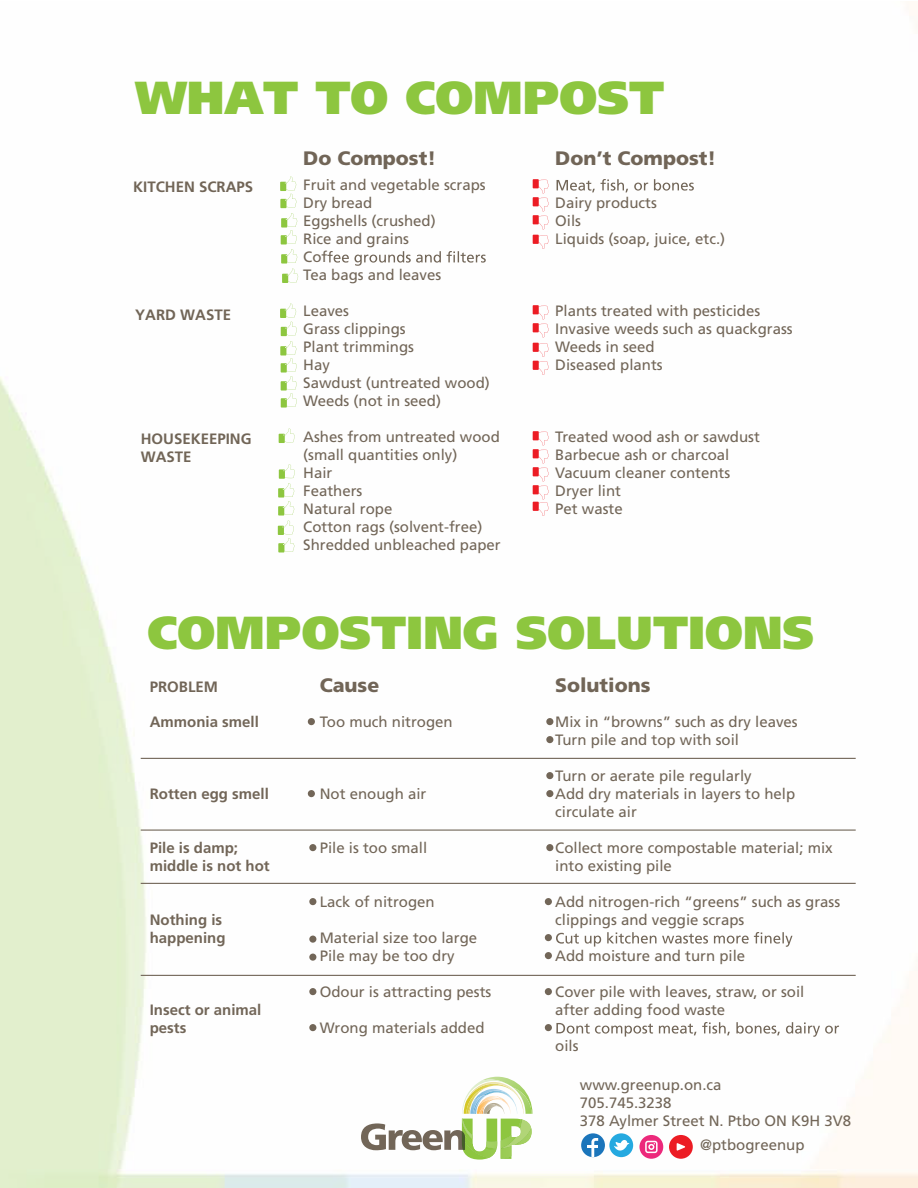
<style>
.page{position:relative;width:918px;height:1188px;background:#fff}
.page>*{position:absolute;margin:0;border:0;box-sizing:border-box;transform-origin:0 0}
.t1{font:900 46.2px "Frutiger LT Std";color:#8dc63f}
.t2{font:900 19.5px "Frutiger LT Std";color:#716557}
.t3{font:15px/18px "Frutiger LT Std";color:#726658}
.t4{font:700 15px/18px "Frutiger LT Std";color:#726658}
.t5{font:700 15px/18px "Frutiger LT Std";color:#716557}
</style>
<div class="page">
<img style="left:0;top:176px;width:918px;height:1012px">
<svg style="left:327px;top:251px;width:159px;height:15px"></svg>
<svg style="left:557px;top:179px;width:137px;height:13px"></svg>
<div style="left:278px;top:543px;width:6px;height:9px;background:#8dc63f"></div>
<div style="left:278px;top:526px;width:6px;height:9px;background:#8dc63f"></div>
<svg style="left:282px;top:521px;width:12px;height:31px"></svg>
<div style="left:278px;top:506px;width:6px;height:10px;background:#8dc63f"></div>
<div style="left:278px;top:488px;width:6px;height:10px;background:#8dc63f"></div>
<div style="left:279px;top:469px;width:6px;height:10px;background:#8dc63f"></div>
<svg style="left:283px;top:464px;width:12px;height:51px"></svg>
<div style="left:279px;top:434px;width:6px;height:9px;background:#8dc63f"></div>
<svg style="left:283px;top:429px;width:12px;height:13px"></svg>
<div style="left:280px;top:309px;width:6px;height:9px;background:#8dc63f"></div>
<div style="left:280px;top:346px;width:6px;height:9px;background:#8dc63f"></div>
<div style="left:281px;top:363px;width:6px;height:10px;background:#8dc63f"></div>
<div style="left:281px;top:381px;width:6px;height:10px;background:#8dc63f"></div>
<div style="left:281px;top:398px;width:6px;height:10px;background:#8dc63f"></div>
<div style="left:281px;top:327px;width:6px;height:9px;background:#8dc63f"></div>
<svg style="left:285px;top:304px;width:12px;height:103px"></svg>
<div style="left:282px;top:274px;width:6px;height:9px;background:#8dc63f"></div>
<svg style="left:287px;top:269px;width:11px;height:13px"></svg>
<div style="left:281px;top:254px;width:6px;height:10px;background:#8dc63f"></div>
<div style="left:280px;top:182px;width:6px;height:9px;background:#8dc63f"></div>
<div style="left:280px;top:199px;width:7px;height:9px;background:#8dc63f"></div>
<div style="left:281px;top:218px;width:6px;height:10px;background:#8dc63f"></div>
<div style="left:281px;top:235px;width:6px;height:9px;background:#8dc63f"></div>
<svg style="left:285px;top:177px;width:12px;height:86px"></svg>
<div style="left:533px;top:179px;width:6px;height:9px;background:#ec1c24"></div>
<div style="left:533px;top:197px;width:6px;height:9px;background:#ec1c24"></div>
<div style="left:533px;top:215px;width:6px;height:9px;background:#ec1c24"></div>
<svg style="left:539px;top:180px;width:10px;height:49px"></svg>
<div style="left:533px;top:235px;width:6px;height:9px;background:#ec1c24"></div>
<svg style="left:539px;top:235px;width:10px;height:14px"></svg>
<div style="left:533px;top:361px;width:6px;height:9px;background:#ec1c24"></div>
<div style="left:533px;top:343px;width:6px;height:9px;background:#ec1c24"></div>
<svg style="left:539px;top:343px;width:10px;height:32px"></svg>
<div style="left:533px;top:323px;width:6px;height:9px;background:#ec1c24"></div>
<div style="left:533px;top:305px;width:6px;height:9px;background:#ec1c24"></div>
<svg style="left:539px;top:306px;width:10px;height:31px"></svg>
<div style="left:533px;top:502px;width:6px;height:9px;background:#ec1c24"></div>
<div style="left:533px;top:485px;width:6px;height:9px;background:#ec1c24"></div>
<div style="left:533px;top:467px;width:6px;height:9px;background:#ec1c24"></div>
<div style="left:533px;top:449px;width:6px;height:9px;background:#ec1c24"></div>
<div style="left:533px;top:431px;width:6px;height:9px;background:#ec1c24"></div>
<svg style="left:539px;top:432px;width:10px;height:84px"></svg>
<svg style="left:556px;top:932px;width:237px;height:15px"></svg>
<svg style="left:556px;top:1022px;width:283px;height:15px"></svg>
<hr style="left:141px;top:758px;width:715px;height:1px;background:#726658">
<hr style="left:141px;top:830px;width:715px;height:1px;background:#726658">
<hr style="left:141px;top:883px;width:715px;height:1px;background:#726658">
<hr style="left:141px;top:975px;width:715px;height:1px;background:#726658">
<div style="left:308px;top:718px;width:7px;height:7px;background:#726658;border-radius:50%"></div>
<div style="left:308px;top:790px;width:7px;height:7px;background:#726658;border-radius:50%"></div>
<div style="left:309px;top:844px;width:8px;height:7px;background:#726658;border-radius:50%"></div>
<div style="left:309px;top:898px;width:8px;height:7px;background:#726658;border-radius:50%"></div>
<div style="left:309px;top:935px;width:8px;height:8px;background:#726658;border-radius:50%"></div>
<div style="left:309px;top:953px;width:8px;height:8px;background:#726658;border-radius:50%"></div>
<div style="left:309px;top:988px;width:8px;height:7px;background:#726658;border-radius:50%"></div>
<div style="left:309px;top:1024px;width:8px;height:7px;background:#726658;border-radius:50%"></div>
<div style="left:545px;top:988px;width:7px;height:7px;background:#726658;border-radius:50%"></div>
<div style="left:545px;top:1024px;width:7px;height:7px;background:#726658;border-radius:50%"></div>
<div style="left:545px;top:952px;width:7px;height:7px;background:#726658;border-radius:50%"></div>
<div style="left:545px;top:934px;width:7px;height:7px;background:#726658;border-radius:50%"></div>
<div style="left:545px;top:898px;width:7px;height:7px;background:#726658;border-radius:50%"></div>
<div style="left:546px;top:844px;width:8px;height:7px;background:#726658;border-radius:50%"></div>
<div style="left:546px;top:772px;width:8px;height:7px;background:#726658;border-radius:50%"></div>
<div style="left:546px;top:790px;width:8px;height:7px;background:#726658;border-radius:50%"></div>
<div style="left:546px;top:718px;width:8px;height:7px;background:#726658;border-radius:50%"></div>
<div style="left:546px;top:736px;width:8px;height:7px;background:#726658;border-radius:50%"></div>
<svg style="left:361px;top:1077px;width:171px;height:83px"></svg>
<div style="left:609px;top:1133px;width:24px;height:24px;background:#25a9e0;border-radius:50%"></div>
<svg style="left:614px;top:1140px;width:15px;height:11px"></svg>
<div style="left:639px;top:1135px;width:24px;height:24px;background:#ec297b;border-radius:50%"></div>
<svg style="left:645px;top:1141px;width:13px;height:12px"></svg>
<div style="left:669px;top:1135px;width:24px;height:24px;background:#ec1c24;border-radius:50%"></div>
<svg style="left:677px;top:1143px;width:8px;height:8px"></svg>
<div style="left:581px;top:1133px;width:24px;height:24px;background:#1b75bb;border-radius:50%"></div>
<svg style="left:588px;top:1138px;width:10px;height:19px"></svg>
<h1 class="t1" style="left:136px;top:70px;width:530px">WHAT TO COMPOST</h1>
<h2 class="t2" style="left:303px;top:146px;width:134px">Do Compost!</h2>
<h2 class="t2" style="left:555px;top:146px;width:162px">Don’t Compost!</h2>
<p class="t5" style="left:133px;top:178px;width:122px">KITCHEN SCRAPS</p>
<p class="t5" style="left:135px;top:306px;width:97px">YARD WASTE</p>
<p class="t5" style="left:141px;top:430px;width:112px">HOUSEKEEPING<br>WASTE</p>
<p class="t3" style="left:303px;top:176px;width:184px">Fruit and vegetable scraps<br>Dry bread<br>Eggshells (crushed)<br>Rice and grains<br>Cof<br>Tea bags and leaves</p>
<p class="t3" style="left:303px;top:302px;width:188px">Leaves<br>Grass clippings<br>Plant trimmings<br>Hay<br>Sawdust (untreated wood)<br>Weeds (not in seed)</p>
<p class="t3" style="left:303px;top:428px;width:199px">Ashes from untreated wood (small quantities only)<br>Hair<br>Feathers<br>Natural rope<br>Cotton rags (solvent-free)<br>Shredded unbleached paper</p>
<p class="t3" style="left:555px;top:194px;width:172px">Dairy products<br>Oils<br>Liquids (soap, juice, etc.)</p>
<p class="t3" style="left:555px;top:302px;width:239px">Plants treated with pesticides<br>Invasive weeds such as quackgrass<br>Weeds in seed<br>Diseased plants</p>
<p class="t3" style="left:555px;top:428px;width:206px">Treated wood ash or sawdust<br>Barbecue ash or charcoal<br>Vacuum cleaner contents<br>Dryer lint<br>Pet waste</p>
<h1 class="t1" style="left:148px;top:605px;width:668px">COMPOSTING SOLUTIONS</h1>
<p class="t5" style="left:150px;top:678px;width:70px">PROBLEM</p>
<h2 class="t2" style="left:320px;top:673px;width:61px">Cause</h2>
<h2 class="t2" style="left:555px;top:673px;width:97px">Solutions</h2>
<p class="t3" style="left:320px;top:713px;width:135px">Too much nitrogen</p>
<p class="t4" style="left:150px;top:713px;width:111px">Ammonia smell</p>
<p class="t3" style="left:555px;top:713px;width:244px">Mix in “browns” such as dry leaves<br>Turn pile and top with soil</p>
<p class="t3" style="left:555px;top:767px;width:242px">Turn or aerate pile regularly<br>Add dry materials in layers to help circulate air</p>
<p class="t3" style="left:555px;top:839px;width:279px">Collect more compostable material; mix into existing pile</p>
<p class="t3" style="left:555px;top:893px;width:287px">Add nitrogen-rich “greens” such as grass clippings and veggie scraps</p>
<p class="t3" style="left:555px;top:947px;width:192px">Add moisture and turn pile</p>
<p class="t3" style="left:555px;top:983px;width:251px">Cover pile with leaves, straw, or soil after adding food waste</p>
<p class="t3" style="left:555px;top:1037px;width:25px">oils</p>
<p class="t4" style="left:150px;top:785px;width:121px">Rotten egg smell</p>
<p class="t4" style="left:150px;top:839px;width:122px">Pile is damp; middle is not hot</p>
<p class="t3" style="left:320px;top:785px;width:108px">Not enough air</p>
<p class="t3" style="left:320px;top:839px;width:109px">Pile is too small</p>
<p class="t3" style="left:320px;top:893px;width:117px">Lack of nitrogen</p>
<p class="t3" style="left:320px;top:929px;width:159px">Material size too large<br>Pile may be too dry</p>
<p class="t3" style="left:320px;top:983px;width:173px">Odour is attracting pests</p>
<p class="t3" style="left:320px;top:1019px;width:166px">Wrong materials added</p>
<p class="t4" style="left:150px;top:911px;width:77px">Nothing is happening</p>
<p class="t4" style="left:150px;top:1001px;width:113px">Insect or animal pests</p>
<p class="t3" style="left:580px;top:1076px;width:273px">www.greenup.on.ca<br>705.745.3238<br>378 Aylmer Street N. Ptbo ON K9H 3V8</p>
<p class="t3" style="left:700px;top:1136px;width:106px">@ptbogreenup</p>
</div>
